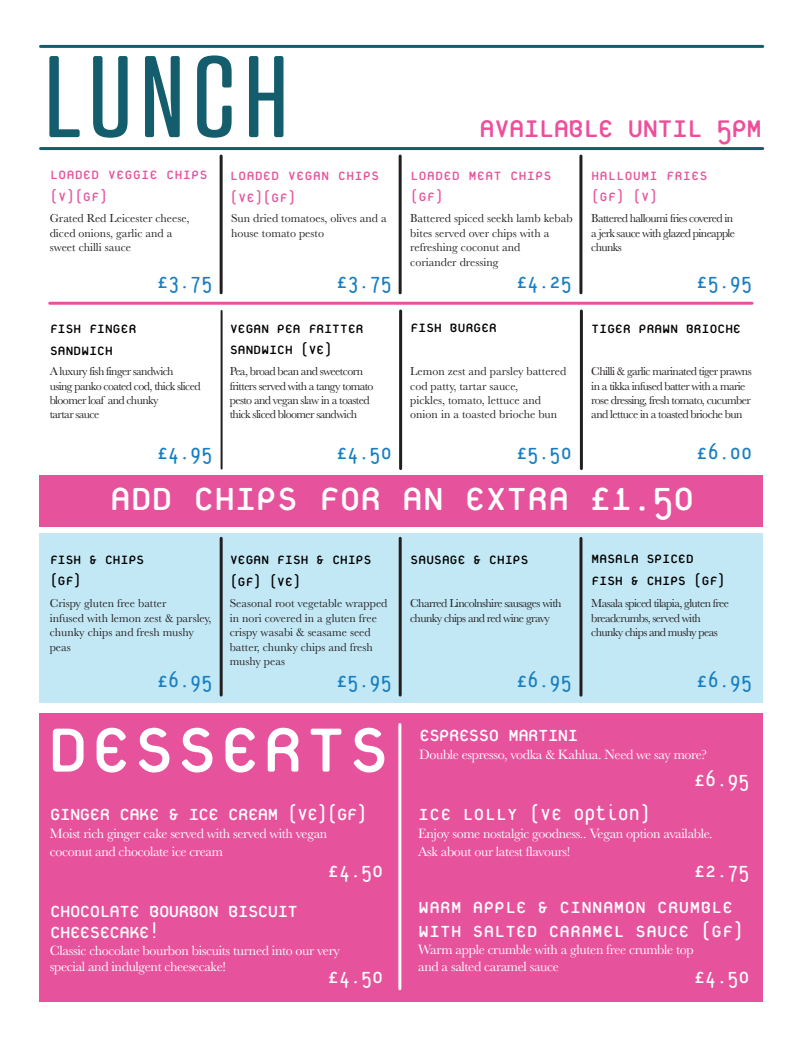
<style>
.page{position:relative;width:808px;height:1049px;background:#fff}
.page>*{position:absolute;margin:0;border:0;box-sizing:border-box;transform-origin:0 0}
.t1{font:112.1px "Atrament";letter-spacing:.075em;color:#145d6d}
.t2{font:93px "Platelet OT";color:#fff}
.t3{font:47.7px "Platelet OT";letter-spacing:-.025em;color:#fff}
.t4{font:36px "Platelet OT";letter-spacing:-.05em;color:#ee4e9a}
.t5{font:24px/24px "Platelet OT";letter-spacing:-.01em;color:#fffefe}
.t6{font:24px/21px "Platelet OT";letter-spacing:-.05em;color:#fffefe}
.t7{font:24px "Platelet OT";color:#197fc1}
.t8{font:24px "Platelet OT";letter-spacing:-.05em;color:#fff}
.t9{font:18px/21.6px "Platelet OT";letter-spacing:-.025em;color:#000}
.t10{font:18px/21.6px "Platelet OT";color:#e7529d}
.t11{font:14px/18px "Baskerville";letter-spacing:-.025em;color:#fff}
.t12{font:14px/16.8px "Baskerville";letter-spacing:-.025em;color:#fffefe}
.t13{font:12px/14.4px "Baskerville";letter-spacing:-.05em;color:#231f20}
.t14{font:12px/14.4px "Baskerville";color:#231f20}
</style>
<div class="page">
<div style="left:39px;top:533px;width:724px;height:170px;background:#c3e8f5"></div>
<hr style="left:220px;top:538px;width:3px;height:157px;background:#231f20">
<hr style="left:221px;top:311px;width:2px;height:158px;background:#231f20">
<hr style="left:220px;top:156px;width:3px;height:137px;background:#231f20">
<hr style="left:399px;top:538px;width:3px;height:157px;background:#231f20">
<hr style="left:399px;top:311px;width:3px;height:158px;background:#231f20">
<hr style="left:399px;top:156px;width:3px;height:137px;background:#231f20">
<hr style="left:579px;top:538px;width:3px;height:157px;background:#231f20">
<hr style="left:580px;top:311px;width:3px;height:158px;background:#231f20">
<hr style="left:579px;top:156px;width:3px;height:137px;background:#231f20">
<div style="left:39px;top:475px;width:724px;height:51px;background:#e7529d"></div>
<div style="left:39px;top:713px;width:723px;height:289px;background:#e7529d"></div>
<hr style="left:398px;top:724px;width:3px;height:265px;background:#fff">
<hr style="left:50px;top:302px;width:702px;height:3px;background:#e7529d">
<hr style="left:41px;top:147px;width:722px;height:3px;background:#145d6d">
<hr style="left:41px;top:45px;width:722px;height:3px;background:#145d6d">
<h1 class="t1" style="left:45px;top:29px;width:245px">LUNCH</h1>
<h3 class="t4" style="left:479px;top:111px;width:285px">AVAILABLE UNTIL 5PM</h3>
<h3 class="t10" style="left:50px;top:164px;width:160px">LOADED VEGGIE CHIPS (V)(GF)</h3>
<h3 class="t10" style="left:230px;top:165px;width:151px">LOADED VEGAN CHIPS (VE)(GF)</h3>
<h3 class="t10" style="left:410px;top:165px;width:143px">LOADED MEAT CHIPS (GF)</h3>
<h3 class="t10" style="left:591px;top:165px;width:118px">HALLOUMI FRIES (GF) (V)</h3>
<p class="t14" style="left:50px;top:211px;width:141px">Grated Red Leicester cheese, diced onions, garlic and a sweet chilli sauce</p>
<p class="t14" style="left:231px;top:211px;width:157px">Sun dried tomatoes, olives and a house tomato pesto</p>
<p class="t14" style="left:410px;top:211px;width:164px">Battered spiced seekh lamb kebab bites served over chips with a refreshing coconut and<br>coriander dressing</p>
<p class="t13" style="left:591px;top:211px;width:145px">Battered halloumi fries covered in a jerk sauce with glazed pineapple chunks</p>
<h3 class="t7" style="left:157px;top:270px;width:57px">£3.75</h3>
<h3 class="t7" style="left:336px;top:270px;width:57px">£3.75</h3>
<h3 class="t7" style="left:516px;top:270px;width:57px">£4.25</h3>
<h3 class="t7" style="left:697px;top:270px;width:57px">£5.95</h3>
<h3 class="t9" style="left:50px;top:318px;width:88px">FISH FINGER<br>SANDWICH</h3>
<h3 class="t9" style="left:410px;top:317px;width:88px">FISH BURGER</h3>
<p class="t14" style="left:410px;top:364px;width:158px">Lemon zest and parsley battered cod patty, tartar sauce,<br>pickles, tomato, lettuce and onion in a toasted brioche bun</p>
<h3 class="t9" style="left:230px;top:317px;width:136px">VEGAN PEA FRITTER<br>SANDWICH (VE)</h3>
<p class="t13" style="left:50px;top:364px;width:152px">A luxury fish finger sandwich<br>using panko coated cod, thick sliced bloomer loaf and chunky<br>tartar sauce</p>
<p class="t13" style="left:230px;top:364px;width:145px">Pea, broad bean and sweetcorn fritters served with a tangy tomato pesto and vegan slaw in a toasted thick sliced bloomer sandwich</p>
<h3 class="t7" style="left:157px;top:441px;width:57px">£4.95</h3>
<h3 class="t7" style="left:516px;top:441px;width:57px">£5.50</h3>
<h3 class="t7" style="left:336px;top:441px;width:57px">£4.50</h3>
<h3 class="t9" style="left:591px;top:318px;width:151px">TIGER PRAWN BRIOCHE</h3>
<p class="t13" style="left:591px;top:364px;width:162px">Chilli &amp; garlic marinated tiger prawns in a tikka infused batter with a marie rose dressing, fresh tomato, cucumber and lettuce in a toasted brioche bun</p>
<h3 class="t7" style="left:697px;top:441px;width:57px">£6.00</h3>
<h3 class="t3" style="left:109px;top:475px;width:587px">ADD CHIPS FOR AN EXTRA £1.50</h3>
<h3 class="t9" style="left:50px;top:549px;width:96px">FISH &amp; CHIPS (GF)</h3>
<p class="t14" style="left:50px;top:596px;width:163px">Crispy gluten free batter<br>infused with lemon zest &amp; parsley, chunky chips and fresh mushy peas</p>
<h3 class="t9" style="left:410px;top:549px;width:120px">SAUSAGE &amp; CHIPS</h3>
<h3 class="t9" style="left:230px;top:549px;width:144px">VEGAN FISH &amp; CHIPS (GF) (VE)</h3>
<p class="t14" style="left:230px;top:596px;width:159px">Seasonal root vegetable wrapped in nori covered in a gluten free crispy wasabi &amp; seasame seed batter, chunky chips and fresh mushy peas</p>
<p class="t13" style="left:410px;top:596px;width:153px">Charred Lincolnshire sausages with chunky chips and red wine gravy</p>
<h3 class="t9" style="left:591px;top:548px;width:136px">MASALA SPICED<br>FISH &amp; CHIPS (GF)</h3>
<p class="t13" style="left:591px;top:596px;width:139px">Masala spiced tilapia, gluten free breadcrumbs, served with chunky chips and mushy peas</p>
<h3 class="t7" style="left:157px;top:670px;width:57px">£6.95</h3>
<h3 class="t7" style="left:336px;top:670px;width:57px">£5.95</h3>
<h3 class="t7" style="left:516px;top:670px;width:57px">£6.95</h3>
<h2 class="t2" style="left:47px;top:703px;width:345px">DESSERTS</h2>
<h3 class="t6" style="left:50px;top:804px;width:319px">GINGER CAKE &amp; ICE CREAM (VE)(GF)</h3>
<p class="t11" style="left:50px;top:825px;width:279px">Moist rich ginger cake served with served with vegan coconut and chocolate ice cream</p>
<h3 class="t7" style="left:697px;top:670px;width:57px">£6.95</h3>
<h3 class="t8" style="left:419px;top:724px;width:161px">ESPRESSO MARTINI</h3>
<p class="t11" style="left:419px;top:746px;width:289px">Double espresso, vodka &amp; Kahlua. Need we say more?</p>
<h3 class="t8" style="left:694px;top:769px;width:57px">£6.95</h3>
<h3 class="t5" style="left:418px;top:802px;width:234px">ICE LOLLY (VE option)</h3>
<p class="t12" style="left:418px;top:824px;width:296px;line-height:18px">Enjoy some nostalgic goodness.. Vegan option available.<br>Ask about our latest flavours!</p>
<h3 class="t5" style="left:328px;top:860px;width:57px">£4.50</h3>
<h3 class="t5" style="left:694px;top:860px;width:57px">£2.75</h3>
<h3 class="t6" style="left:50px;top:901px;width:250px">CHOCOLATE BOURBON BISCUIT<br>CHEESECAKE!</h3>
<p class="t11" style="left:50px;top:942px;width:292px;line-height:16.8px">Classic chocolate bourbon biscuits turned into our very special and indulgent cheesecake!</p>
<h3 class="t5" style="left:328px;top:965px;width:57px">£4.50</h3>
<h3 class="t5" style="left:418px;top:895px;width:327px">WARM APPLE &amp; CINNAMON CRUMBLE<br>WITH SALTED CARAMEL SAUCE (GF)</h3>
<p class="t12" style="left:418px;top:941px;width:277px">Warm apple crumble with a gluten free crumble top and a salted caramel sauce</p>
<h3 class="t5" style="left:694px;top:965px;width:57px">£4.50</h3>
</div>
